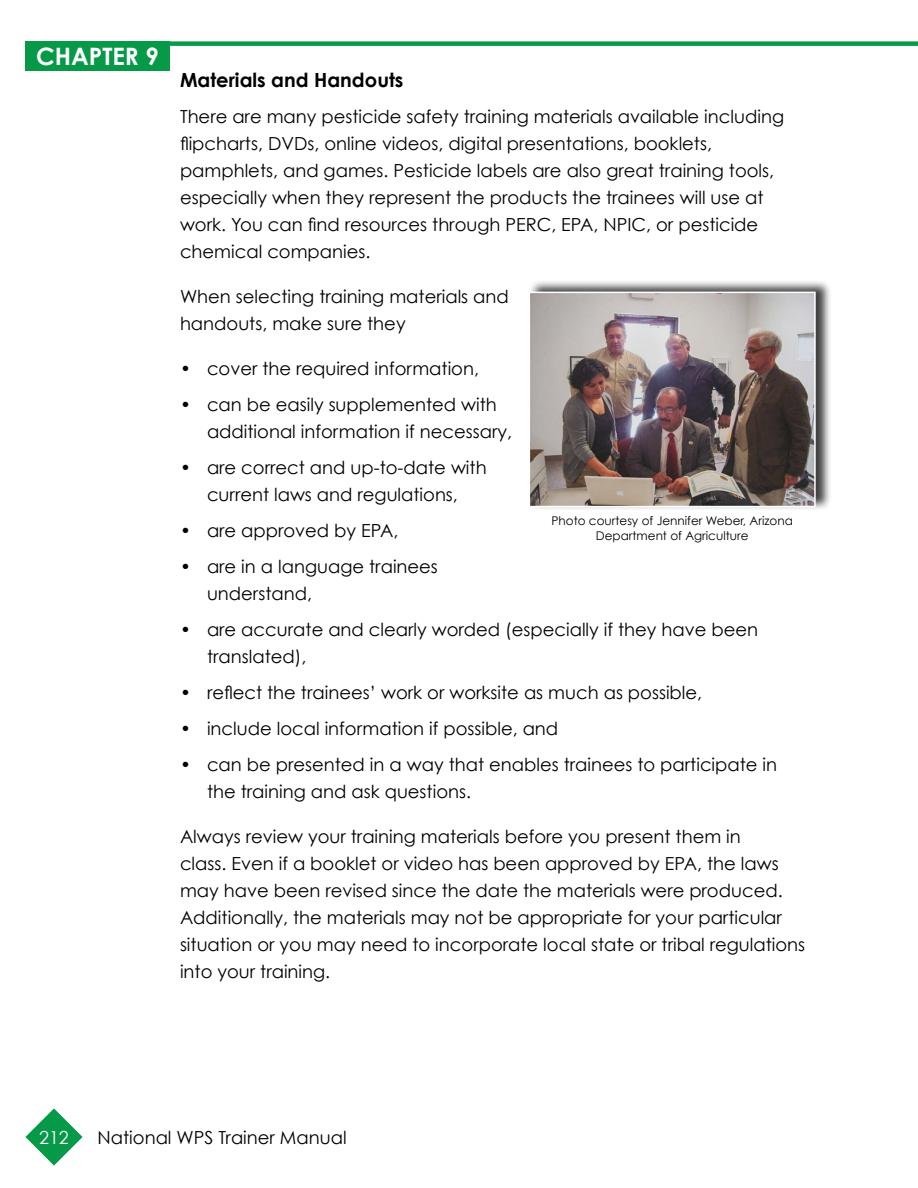
<style>
.page{position:relative;width:918px;height:1188px;background:#fff}
.page>*{position:absolute;margin:0;border:0;box-sizing:border-box;transform-origin:0 0}
.t1{font:700 24px "Century Gothic";color:#fff}
.t2{font:700 19.5px "Century Gothic";color:#000}
.t3{font:18px/27px "Century Gothic";color:#000}
.t4{font:18px "Century Gothic";color:#fff}
.t5{font:12px/14.4px "Century Gothic";color:#000;text-align:center}
</style>
<div class="page">
<svg style="left:25px;top:1108px;width:58px;height:58px"></svg>
<div style="left:170px;top:41px;width:748px;height:5px;background:#069948"></div>
<div style="left:25px;top:41px;width:145px;height:30px;background:#069948"></div>
<div style="left:528px;top:279px;width:304px;height:232px;background:#000;opacity:.75"></div>
<img style="left:532px;top:295px;width:281px;height:209px">
<div style="left:529px;top:292px;width:287px;height:215px;border:2px solid #fff"></div>
<h1 class="t1" style="left:36px;top:42px;width:124px">CHAPTER 9</h1>
<p class="t2" style="left:180px;top:67px;width:225px">Materials and Handouts</p>
<p class="t3" style="left:180px;top:102px;width:606px">There are many pesticide safety training materials available including flipcharts, DVDs, online videos, digital presentations, booklets, pamphlets, and games. Pesticide labels are also great training tools, especially when they represent the products the trainees will use at work. You can find resources through PERC, EPA, NPIC, or pesticide chemical companies.</p>
<p class="t3" style="left:180px;top:282px;width:330px">When selecting training materials and handouts, make sure they</p>
<p class="t3" style="left:180px;top:354px;width:301px">• cover the required information,</p>
<p class="t3" style="left:207px;top:390px;width:307px;text-indent:-27px">• can be easily supplemented with additional information if necessary,</p>
<p class="t3" style="left:180px;top:453px;width:308px;text-align:center">• are correct and up-to-date with current laws and regulations,</p>
<p class="t3" style="left:180px;top:516px;width:220px">• are approved by EPA,</p>
<p class="t3" style="left:207px;top:552px;width:232px;text-indent:-27px">• are in a language trainees understand,</p>
<p class="t3" style="left:207px;top:615px;width:553px;text-indent:-27px">• are accurate and clearly worded (especially if they have been translated),</p>
<p class="t3" style="left:180px;top:678px;width:524px">• reflect the trainees’ work or worksite as much as possible,</p>
<p class="t3" style="left:180px;top:714px;width:380px">• include local information if possible, and</p>
<p class="t3" style="left:207px;top:750px;width:572px;text-indent:-27px">• can be presented in a way that enables trainees to participate in the training and ask questions.</p>
<p class="t3" style="left:180px;top:822px;width:627px">Always review your training materials before you present them in<br>class. Even if a booklet or video has been approved by EPA, the laws may have been revised since the date the materials were produced.<br>Additionally, the materials may not be appropriate for your particular situation or you may need to incorporate local state or tribal regulations into your training.</p>
<p class="t5" style="left:551px;top:514px;width:243px">Photo courtesy of Jennifer Weber, Arizona<br>Department of Agriculture</p>
<p class="t4" style="left:39px;top:1126px;width:31px">212</p>
<p class="t3" style="left:98px;top:1123px;width:251px">National WPS Trainer Manual</p>
</div>
